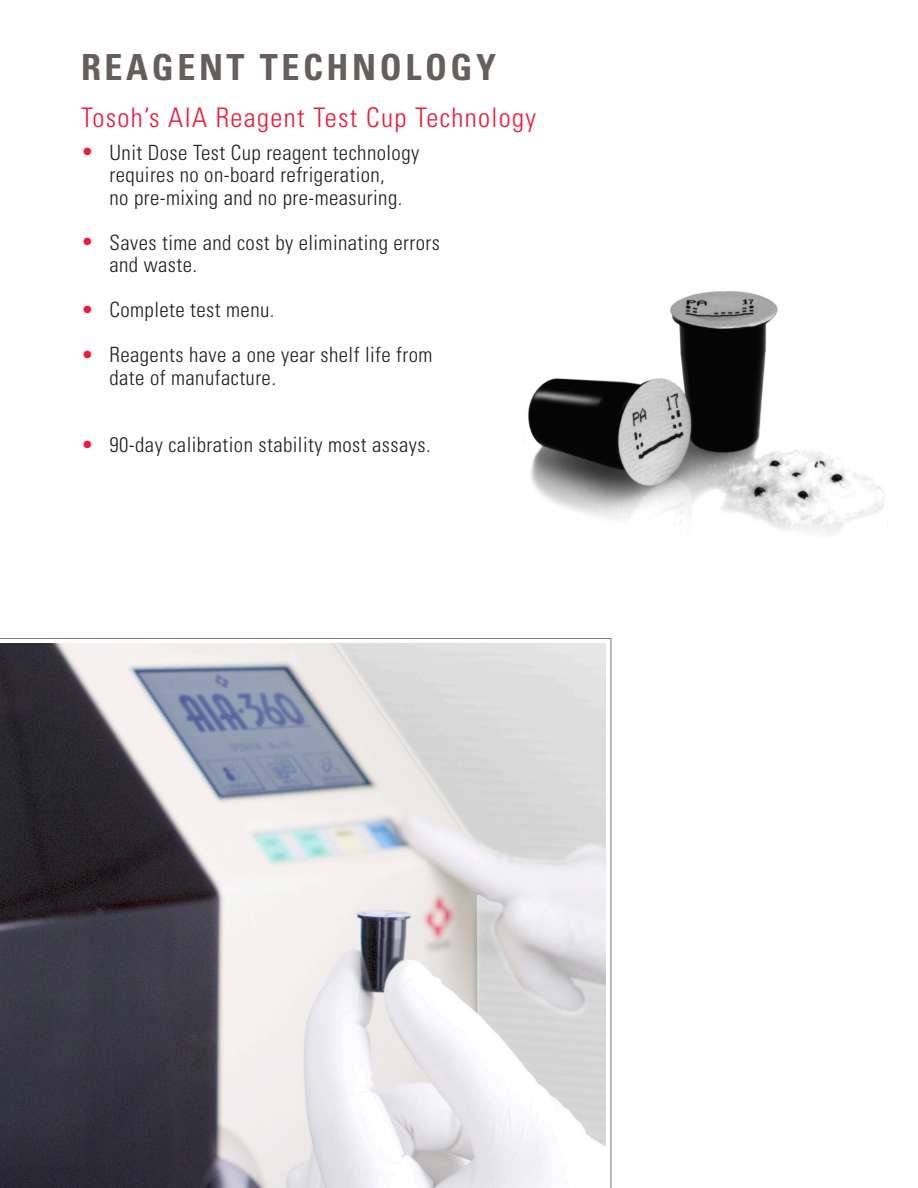
<style>
.page{position:relative;width:918px;height:1188px;background:#fff}
.page>*{position:absolute;margin:0;border:0;box-sizing:border-box;transform-origin:0 0}
.t1{font:700 condensed 36px "Univers LT Std";letter-spacing:.1em;color:#655e5c}
.heading_1{font:300 condensed 27px "Univers LT Std";letter-spacing:.05em;color:#ed1a3a}
.heading_1-2{font:300 condensed 21px/22.5px "Univers LT Std";letter-spacing:.02em;color:#231f20}
.t2{font:300 condensed 21px "Univers LT Std";color:#ed1a3a}
</style>
<div class="page">
<img style="left:0;top:644px;width:606px;height:544px">
<img style="left:528px;top:291px;width:357px;height:244px">
<hr style="left:0;top:638px;width:611px;height:1px;background:#7a7c7f">
<hr style="left:611px;top:638px;width:1px;height:550px;background:#7a7c7f">
<p class="t1" style="left:81px;top:45px;width:417px">REAGENT TECHNOLOGY</p>
<p class="heading_1" style="left:81px;top:101px;width:457px">Tosoh’s AIA Reagent Test Cup Technology</p>
<p class="heading_1-2" style="left:110px;top:141px;width:311px">Unit Dose Test Cup reagent technology requires no on-board refrigeration,</p>
<p class="heading_1-2" style="left:110px;top:186px;width:294px">no pre-mixing and no pre-measuring.</p>
<p class="heading_1-2" style="left:110px;top:231px;width:332px">Saves time and cost by eliminating errors and waste.</p>
<p class="heading_1-2" style="left:110px;top:299px;width:166px">Complete test menu.</p>
<p class="heading_1-2" style="left:110px;top:344px;width:325px">Reagents have a one year shelf life from date of manufacture.</p>
<p class="t2" style="left:81px;top:139px;width:14px">•</p>
<p class="t2" style="left:81px;top:229px;width:14px">•</p>
<p class="t2" style="left:81px;top:297px;width:14px">•</p>
<p class="t2" style="left:81px;top:342px;width:14px">•</p>
<p class="t2" style="left:81px;top:432px;width:14px">•</p>
<p class="heading_1-2" style="left:110px;top:434px;width:323px">90-day calibration stability most assays.</p>
</div>
